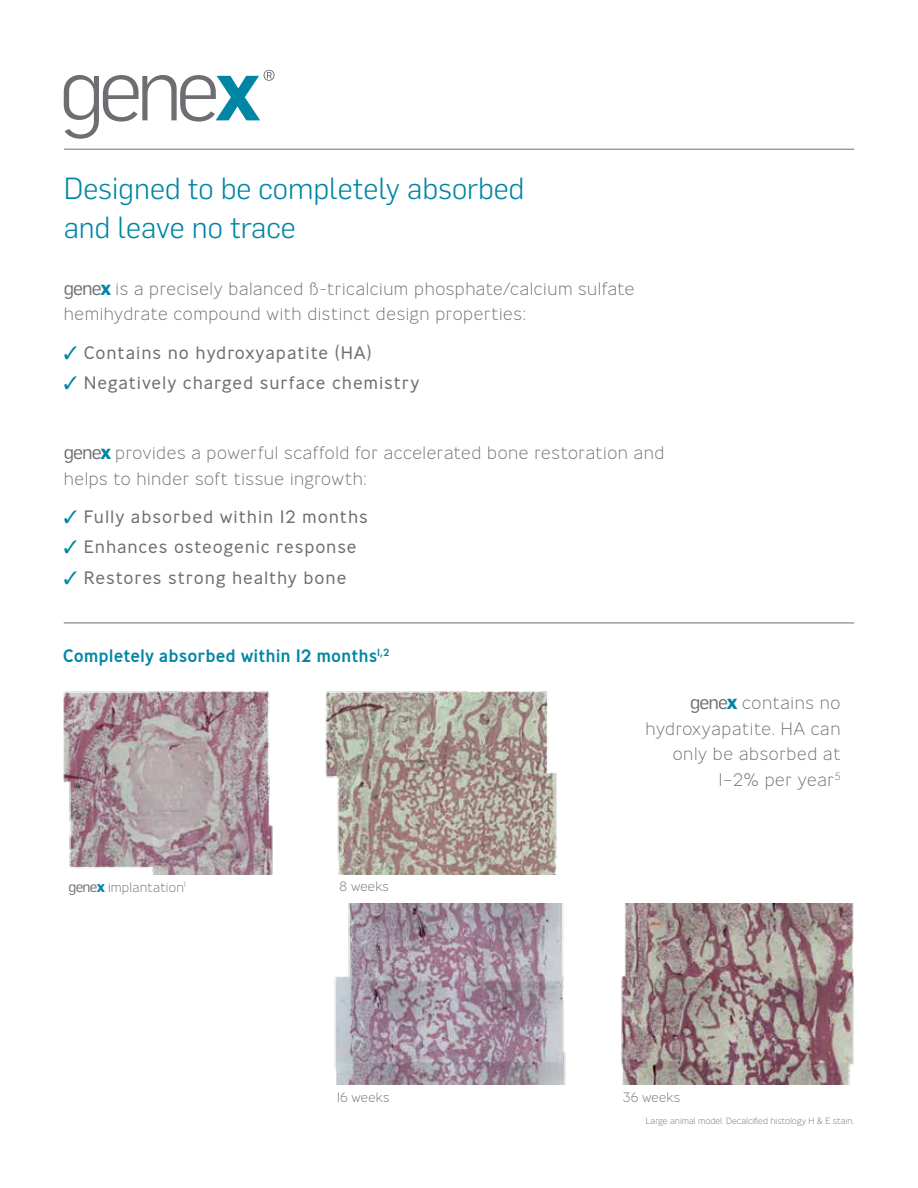
<style>
.page{position:relative;width:918px;height:1188px;background:#fff}
.page>*{position:absolute;margin:0;border:0;box-sizing:border-box;transform-origin:0 0}
.t1{font:300 30px/39px "Flama";color:#0086a4}
.t2{font:200 18px/25.5px "Ministry";letter-spacing:.025em;color:#6d6e71}
.t3{font:300 18px "Ministry";letter-spacing:.05em;color:#6d6e71}
.t4{font:500 18px "Ministry";color:#0086a4}
.t5{font:200 13.5px "Ministry";letter-spacing:.01em;color:#6d6e71}
.t6{font:200 9px "Ministry";color:#6d6e71}
.s1{font-family:"Flama";font-weight:400;font-size:19.5px}
.s2{font-family:"Flama";font-weight:700;font-size:19.5px;color:#0086a4}
.s3{color:#0086a4}
.s4{font-family:"Flama";font-weight:400;font-size:15px}
.s5{font-family:"Flama";font-weight:700;font-size:15px;color:#0086a4}
</style>
<div class="page">
<hr style="left:64px;top:623px;width:790px;height:1px;background:#6d6e71">
<img style="left:64px;top:691px;width:209px;height:184px">
<img style="left:325px;top:691px;width:232px;height:184px">
<img style="left:621px;top:904px;width:233px;height:181px">
<img style="left:334px;top:904px;width:232px;height:181px">
<hr style="left:64px;top:149px;width:790px;height:1px;background:#6d6e71">
<svg style="left:64px;top:70px;width:211px;height:68px"></svg>
<h1 class="t1" style="left:64px;top:167px;width:462px">Designed to be completely absorbed and leave no trace</h1>
<p class="t2" style="left:64px;top:276px;width:573px"><span class="s1">gene</span><span class="s2">x</span> is a precisely balanced ß-tricalcium phosphate/calcium sulfate hemihydrate compound with distinct design properties:</p>
<p class="t3" style="left:64px;top:341px;width:310px"><span class="s3">✓</span> Contains no hydroxyapatite (HA)</p>
<p class="t3" style="left:64px;top:372px;width:357px"><span class="s3">✓</span> Negatively charged surface chemistry</p>
<p class="t2" style="left:64px;top:440px;width:602px"><span class="s1">gene</span><span class="s2">x</span> provides a powerful scaffold for accelerated bone restoration and helps to hinder soft tissue ingrowth:</p>
<p class="t3" style="left:64px;top:506px;width:306px"><span class="s3">✓</span> Fully absorbed within 12 months</p>
<p class="t3" style="left:64px;top:536px;width:294px"><span class="s3">✓</span> Enhances osteogenic response</p>
<p class="t3" style="left:64px;top:566px;width:284px"><span class="s3">✓</span> Restores strong healthy bone</p>
<p class="t4" style="left:63px;top:645px;width:328px">Completely absorbed within 12 months<sup>1,2</sup></p>
<p class="t5" style="left:68px;top:879px;width:119px"><span class="s4">gene</span><span class="s5">x</span> implantation<sup>1</sup></p>
<p class="t5" style="left:339px;top:878px;width:51px">8 weeks</p>
<p class="t2" style="left:645px;top:690px;width:197px;text-align:right"><span class="s1">gene</span><span class="s2">x</span> contains no hydroxyapatite. HA can only be absorbed at<br>1–2% per year<sup>5</sup></p>
<p class="t5" style="left:337px;top:1089px;width:54px">16 weeks</p>
<p class="t5" style="left:623px;top:1089px;width:59px">36 weeks</p>
<p class="t6" style="left:646px;top:1116px;width:210px">Large animal model. Decalcified histology H &amp; E stain.</p>
</div>
